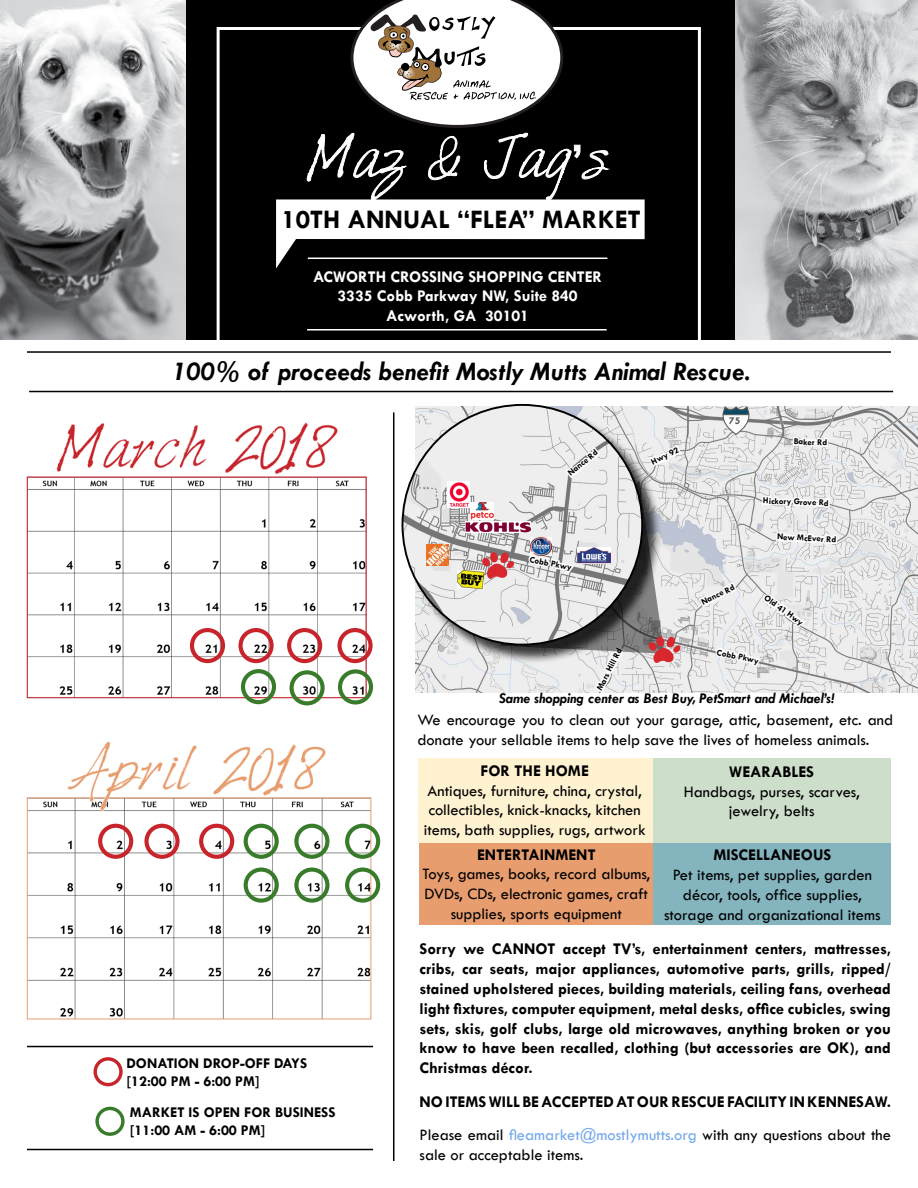
<style>
.page{position:relative;width:918px;height:1188px;background:#fff}
.page>*{position:absolute;margin:0;border:0;box-sizing:border-box;transform-origin:0 0}
.t1{font:51px "Harabara Hand";color:#fff}
.t2{font:51px "Harabara Hand";color:#c7242b}
.t3{font:51px "Harabara Hand";color:#e89d6f}
.t4{font:italic 700 27px "Tw Cen";color:#000}
.t5{font:700 27px "Tw Cen";color:#000}
.t6{font:700 16.5px/19.8px "Tw Cen";color:#000;text-align:justify}
.t7{font:16.5px/19.8px "Tw Cen";color:#000;text-align:center}
.t8{font:700 16.5px/19.8px "Tw Cen";color:#fff;text-align:center}
.t9{font:700 15px/18px "Tw Cen";color:#000}
.t10{font:italic 700 15px "Tw Cen";color:#000}
.t11{font:700 10.5px "Tw Cen";color:#58595b}
.t12{font:700 9px "Tw Cen";color:#000}
.s1{font-family:"Tw Cen"}
.s2{font-weight:400}
.s3{font-weight:400;color:#75a8eb}
</style>
<div class="page">
<div style="left:0;top:0;width:918px;height:339px;background:#000"></div>
<img style="left:0;top:0;width:186px;height:339px">
<img style="left:735px;top:0;width:183px;height:339px">
<hr style="left:307px;top:329px;width:300px;height:2px;background:#fff">
<div style="left:217px;top:27px;width:484px;height:321px;border:3px solid #fff"></div>
<img style="left:29px;top:479px;width:336px;height:217px">
<div style="left:27px;top:477px;width:340px;height:221px;border:1px solid #c7242b"></div>
<img style="left:29px;top:800px;width:340px;height:217px">
<div style="left:27px;top:798px;width:344px;height:221px;border:1px solid #e89d6f"></div>
<div style="left:190px;top:628px;width:35px;height:35px;border:4px solid #c7242b;border-radius:50%"></div>
<div style="left:238px;top:628px;width:36px;height:35px;border:4px solid #c7242b;border-radius:50%"></div>
<div style="left:287px;top:628px;width:35px;height:35px;border:4px solid #c7242b;border-radius:50%"></div>
<div style="left:337px;top:628px;width:36px;height:35px;border:4px solid #c7242b;border-radius:50%"></div>
<div style="left:94px;top:1057px;width:29px;height:29px;border:3px solid #c7242b;border-radius:50%"></div>
<hr style="left:27px;top:1046px;width:346px;height:1px;background:#000">
<div style="left:98px;top:824px;width:35px;height:35px;border:4px solid #c7242b;border-radius:50%"></div>
<div style="left:144px;top:824px;width:36px;height:35px;border:4px solid #c7242b;border-radius:50%"></div>
<div style="left:199px;top:824px;width:35px;height:35px;border:4px solid #c7242b;border-radius:50%"></div>
<div style="left:241px;top:669px;width:35px;height:35px;border:4px solid #387c2b;border-radius:50%"></div>
<div style="left:290px;top:670px;width:35px;height:35px;border:4px solid #387c2b;border-radius:50%"></div>
<div style="left:338px;top:669px;width:35px;height:36px;border:4px solid #387c2b;border-radius:50%"></div>
<div style="left:244px;top:824px;width:35px;height:35px;border:4px solid #387c2b;border-radius:50%"></div>
<div style="left:294px;top:824px;width:36px;height:35px;border:4px solid #387c2b;border-radius:50%"></div>
<div style="left:345px;top:824px;width:35px;height:35px;border:4px solid #387c2b;border-radius:50%"></div>
<div style="left:244px;top:868px;width:35px;height:35px;border:4px solid #387c2b;border-radius:50%"></div>
<div style="left:294px;top:868px;width:36px;height:35px;border:4px solid #387c2b;border-radius:50%"></div>
<div style="left:345px;top:868px;width:35px;height:35px;border:4px solid #387c2b;border-radius:50%"></div>
<div style="left:95px;top:1107px;width:30px;height:29px;border:3px solid #387c2b;border-radius:50%"></div>
<div style="left:418px;top:759px;width:235px;height:84px;background:#fff2d1"></div>
<svg style="left:56px;top:423px;width:151px;height:84px"></svg>
<svg style="left:225px;top:423px;width:113px;height:56px"></svg>
<svg style="left:67px;top:742px;width:132px;height:87px"></svg>
<svg style="left:213px;top:744px;width:113px;height:56px"></svg>
<hr style="left:27px;top:1149px;width:346px;height:1px;background:#000">
<hr style="left:27px;top:351px;width:864px;height:2px;background:#000">
<hr style="left:29px;top:391px;width:864px;height:1px;background:#000">
<hr style="left:393px;top:412px;width:1px;height:749px;background:#000">
<img style="left:416px;top:406px;width:502px;height:286px">
<svg style="left:714px;top:646px;width:50px;height:39px"></svg>
<svg style="left:696px;top:406px;width:143px;height:223px;background:#dfe0e0"></svg>
<div style="left:404px;top:406px;width:258px;height:258px;background:#000;opacity:.75"></div>
<img style="left:403px;top:405px;width:239px;height:240px;border-radius:120px">
<svg style="left:418px;top:444px;width:265px;height:249px;background:#cdcacb"></svg>
<img style="left:577px;top:548px;width:34px;height:15px">
<img style="left:530px;top:538px;width:22px;height:17px">
<img style="left:465px;top:522px;width:66px;height:11px">
<img style="left:427px;top:544px;width:21px;height:22px">
<img style="left:448px;top:481px;width:22px;height:27px">
<img style="left:471px;top:502px;width:23px;height:17px">
<img style="left:457px;top:570px;width:27px;height:19px">
<div style="left:653px;top:759px;width:237px;height:84px;background:#cddeca"></div>
<div style="left:420px;top:843px;width:233px;height:81px;background:#e89d6f"></div>
<div style="left:653px;top:843px;width:237px;height:81px;background:#84b4be"></div>
<svg style="left:276px;top:0;width:369px;height:268px"></svg>
<h1 class="t1" style="left:307px;top:130px;width:302px">Maz &amp; Jag<span class="s1">’</span>s</h1>
<h2 class="t5" style="left:282px;top:203px;width:361px">10TH ANNUAL “FLEA” MARKET</h2>
<p class="t8" style="left:313px;top:266px;width:291px">ACWORTH CROSSING SHOPPING CENTER<br>3335 Cobb Parkway NW, Suite 840<br>Acworth, GA 30101</p>
<h2 class="t4" style="left:172px;top:355px;width:579px">100% of proceeds benefit Mostly Mutts Animal Rescue.</h2>
<p class="t11" style="left:729px;top:415px;width:13px">75</p>
<h1 class="t2" style="left:57px;top:420px;width:281px">March 2018</h1>
<p class="t12" style="left:649px;top:457px;width:31px;rotate:-26deg">Hwy 92</p>
<p class="t12" style="left:566px;top:470px;width:38px;rotate:-40deg">Nance Rd</p>
<p class="t12" style="left:531px;top:553px;width:44px;rotate:12deg">Cobb Pkwy</p>
<p class="t12" style="left:699px;top:598px;width:38px;rotate:-26deg">Nance Rd</p>
<p class="t12" style="left:794px;top:436px;width:35px;rotate:2deg">Baker Rd</p>
<p class="t12" style="left:763px;top:495px;width:67px;rotate:2deg">Hickory Grove Rd</p>
<p class="t12" style="left:778px;top:531px;width:61px;rotate:3deg">New McEver Rd</p>
<p class="t12" style="left:768px;top:593px;width:47px;rotate:35deg">Old 41 Hwy</p>
<h1 class="t3" style="left:69px;top:742px;width:257px">April 2018</h1>
<p class="t9" style="left:126px;top:1053px;width:182px">DONATION DROP-OFF DAYS [12:00 PM - 6:00 PM]</p>
<p class="t9" style="left:130px;top:1103px;width:207px">MARKET IS OPEN FOR BUSINESS [11:00 AM - 6:00 PM]</p>
<p class="t12" style="left:594px;top:687px;width:48px;rotate:-63deg">Mars Hill Rd</p>
<p class="t12" style="left:718px;top:647px;width:44px;rotate:12deg">Cobb Pkwy</p>
<p class="t10" style="left:499px;top:689px;width:336px">Same shopping center as Best Buy, PetSmart and Michael’s!</p>
<p class="t7" style="left:417px;top:710px;width:477px;text-align:left">We encourage you to clean out your garage, attic, basement, etc. and donate your sellable items to help save the lives of homeless animals.</p>
<p class="t6" style="left:481px;top:760px;width:110px">FOR THE HOME</p>
<p class="t7" style="left:424px;top:780px;width:223px;text-align:left">Antiques, furniture, china, crystal, collectibles, knick-knacks, kitchen items, bath supplies, rugs, artwork</p>
<p class="t6" style="left:477px;top:844px;width:120px">ENTERTAINMENT</p>
<p class="t7" style="left:422px;top:864px;width:229px">Toys, games, books, record albums,<br>DVDs, CDs, electronic games, craft supplies, sports equipment</p>
<p class="t6" style="left:729px;top:761px;width:86px">WEARABLES</p>
<p class="t7" style="left:684px;top:781px;width:177px">Handbags, purses, scarves, jewelry, belts</p>
<p class="t6" style="left:713px;top:845px;width:119px">MISCELLANEOUS</p>
<p class="t7" style="left:664px;top:865px;width:218px">Pet items, pet supplies, garden décor, tools, office supplies, storage and organizational items</p>
<p class="t6" style="left:420px;top:939px;width:473px">Sorry we CANNOT accept TV’s, entertainment centers, mattresses, cribs, car seats, major appliances, automotive parts, grills, ripped/ stained upholstered pieces, building materials, ceiling fans, overhead light fixtures, computer equipment, metal desks, office cubicles, swing sets, skis, golf clubs, large old microwaves, anything broken or you know to have been recalled, clothing (but accessories are OK), and Christmas décor.</p>
<p class="t6" style="left:420px;top:1084px;width:473px;line-height:33.3px">NO ITEMS WILL BE ACCEPTED AT OUR RESCUE FACILITY IN KENNESAW.<br><span class="s2">Please email</span> <span class="s3">fleamarket@mostlymutts.org</span> <span class="s2">with any questions about the</span></p>
<p class="t7" style="left:420px;top:1144px;width:165px">sale or acceptable items.</p>
</div>
